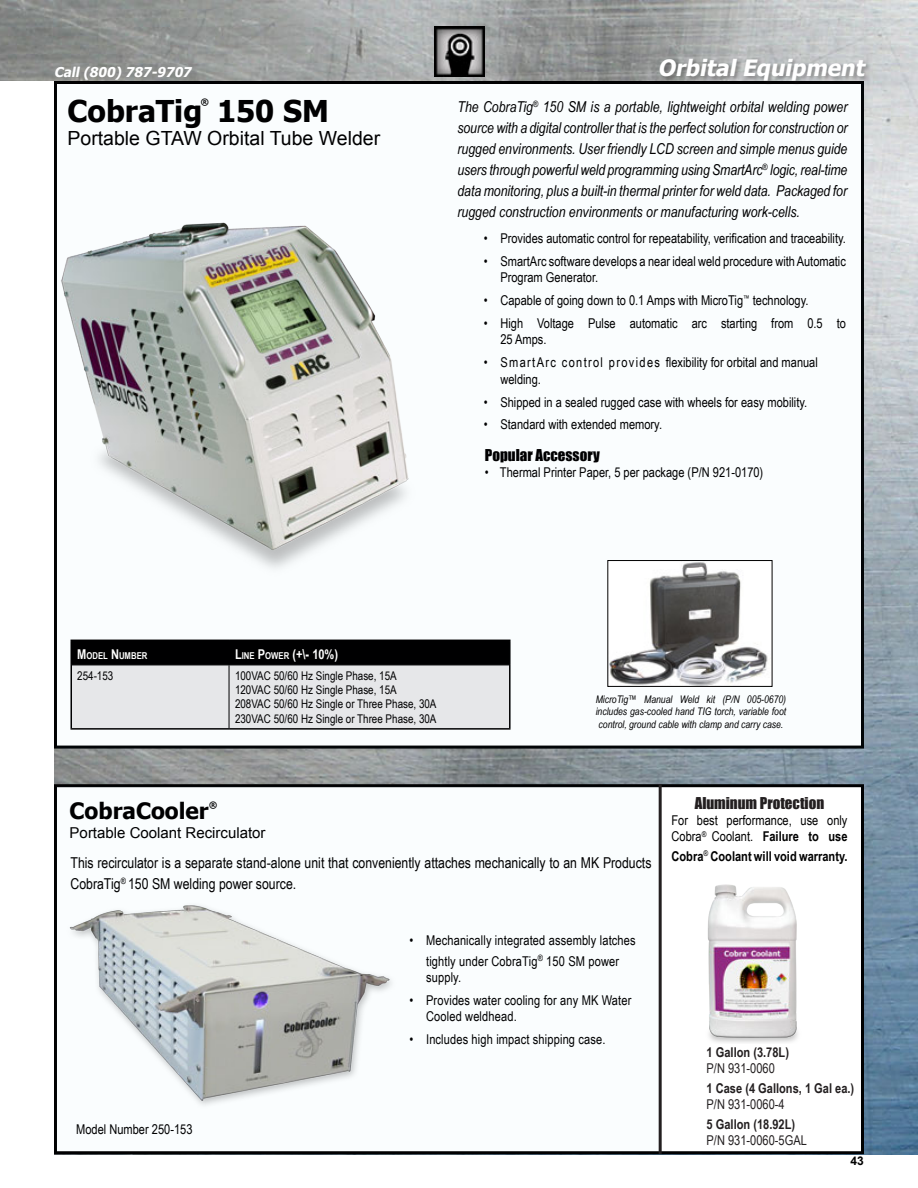
<style>
.page{position:relative;width:918px;height:1188px;background:#fff}
.page>*{position:absolute;margin:0;border:0;box-sizing:border-box;transform-origin:0 0}
.Product_Title{font:700 30px "Tahoma";color:#000001}
.t1{font:italic 700 22.5px "Tahoma";color:#fff}
.Product_Title-2{font:700 22.5px "Tahoma";color:#000001}
.Product_Sub-Title{font:19.5px "Arial";color:#000001}
.Body_text{font:italic 15px/21px "Arial Narrow";color:#000001;text-align:justify}
.Body_text-2{font:15px/21px "Arial Narrow";color:#000001}
.Product_Sub-Title-2{font:15px "Arial";color:#000001}
.t2{font:15px "Impact";color:#231f20}
.t3{font:15px "Impact";color:#000001}
.t4{font:13.5px/16.2px "Arial Narrow";color:#000001}
.t5{font:700 13.5px "Arial Narrow";color:#231f20}
.t6{font:13.5px "Arial Narrow";color:#231f20}
.t7{font:700 13.5px "Arial Narrow";color:#000001}
.t8{font:italic 700 13.5px "Tahoma";color:#fff}
.Options_Heading{font:700 13.5px "Arial Narrow";color:#fff}
.t9{font:12px "Arial Narrow";color:#000001}
.t10{font:700 12px "Arial";color:#000001}
.t11{font:italic 10.5px/12.6px "Arial Narrow";color:#000001;text-align:justify}
.Options_Heading-2{font:700 9.45px "Arial Narrow";color:#fff}
.Product_Title-3{font:700 8.7px "Tahoma";color:#000001}
.s1{font-size:13.5px}
.s2{font-size:9.45px}
.s3{font-weight:700}
</style>
<div class="page">
<img style="left:0;top:0;width:918px;height:1154px">
<div style="left:0;top:81px;width:54px;height:1107px;background:#fff"></div>
<div style="left:57px;top:84px;width:807px;height:665px;background:#fafdfe"></div>
<div style="left:659px;top:58px;width:213px;height:28px;background:#231f20;opacity:.35"></div>
<img style="left:51px;top:200px;width:358px;height:377px">
<img style="left:434px;top:27px;width:1px;height:50px">
<img style="left:609px;top:562px;width:159px;height:123px">
<div style="left:607px;top:560px;width:165px;height:127px;border:1px solid #000001"></div>
<div style="left:54px;top:784px;width:810px;height:370px;background:#fff;border:3px solid #000001"></div>
<div style="left:57px;top:787px;width:602px;height:364px;background:#fafdfe"></div>
<hr style="left:659px;top:784px;width:3px;height:370px;background:#231f20">
<svg style="left:71px;top:640px;width:438px;height:88px;background:#a4a5a6"></svg>
<hr style="left:229px;top:640px;width:282px;height:1px;background:#000001">
<hr style="left:509px;top:641px;width:2px;height:24px;background:#000001">
<hr style="left:71px;top:665px;width:1px;height:63px;background:#000001">
<hr style="left:509px;top:665px;width:2px;height:63px;background:#000001">
<hr style="left:71px;top:728px;width:158px;height:2px;background:#000001">
<hr style="left:229px;top:728px;width:282px;height:2px;background:#000001">
<img style="left:435px;top:27px;width:49px;height:50px">
<img style="left:708px;top:884px;width:90px;height:159px">
<img style="left:69px;top:905px;width:322px;height:200px">
<p class="t8" style="left:54px;top:62px;width:142px">Call (800) 787-9707</p>
<h2 class="t1" style="left:658px;top:52px;width:213px">Orbital Equipment</h2>
<p class="Body_text" style="left:457px;top:96px;width:392px">The CobraTig<sup>®</sup> 150 SM is a portable, lightweight orbital welding power source with a digital controller that is the perfect solution for construction or rugged environments. User friendly LCD screen and simple menus guide users through powerful weld programming using SmartArc<sup>®</sup> logic, real-time data monitoring, plus a built-in thermal printer for weld data. Packaged for rugged construction environments or manufacturing work-cells.</p>
<p class="t4" style="left:484px;top:230px;width:364px">• Provides automatic control for repeatability, verification and traceability.</p>
<p class="t4" style="left:500px;top:253px;width:347px;text-indent:-16px">• SmartArc software develops a near ideal weld procedure with Automatic<br>Program Generator.</p>
<p class="t4" style="left:484px;top:292px;width:326px">• Capable of going down to 0.1 Amps with MicroTig<sup>™</sup> technology.</p>
<p class="t4" style="left:500px;top:315px;width:347px;text-indent:-16px">• High Voltage Pulse automatic arc starting from 0.5 to<br>25 Amps.</p>
<p class="t4" style="left:500px;top:354px;width:319px;text-indent:-16px">• SmartArc control provides flexibility for orbital and manual welding.</p>
<p class="t4" style="left:484px;top:393px;width:325px">• Shipped in a sealed rugged case with wheels for easy mobility.</p>
<p class="t4" style="left:484px;top:416px;width:180px">• Standard with extended memory.</p>
<p class="Product_Title" style="left:68px;top:90px;width:136px">CobraTig</p>
<p class="Product_Title-3" style="left:201px;top:95px;width:10px">®</p>
<p class="Product_Title" style="left:217px;top:90px;width:113px">150 SM</p>
<p class="Product_Sub-Title" style="left:68px;top:125px;width:314px">Portable GTAW Orbital Tube Welder</p>
<p class="t3" style="left:485px;top:443px;width:116px">Popular Accessory</p>
<p class="t4" style="left:485px;top:464px;width:280px">• Thermal Printer Paper, 5 per package (P/N 921-0170)</p>
<p class="Options_Heading-2" style="left:77px;top:648px;width:72px"><span class="s1">M</span>ODEL <span class="s1">N</span> UMBER</p>
<p class="Options_Heading" style="left:235px;top:644px;width:105px">L<span class="s2">INE</span> P<span class="s2">OWER</span> (+\- 10%)</p>
<p class="t9" style="left:77px;top:667px;width:38px">254-153</p>
<p class="t9" style="left:235px;top:667px;width:163px">100VAC 50/60 Hz Single Phase, 15A</p>
<p class="t9" style="left:235px;top:681px;width:163px">120VAC 50/60 Hz Single Phase, 15A</p>
<p class="t9" style="left:235px;top:695px;width:203px">208VAC 50/60 Hz Single or Three Phase, 30A</p>
<p class="t9" style="left:235px;top:710px;width:203px">230VAC 50/60 Hz Single or Three Phase, 30A</p>
<p class="t11" style="left:596px;top:692px;width:192px">MicroTig™ Manual Weld kit (P/N 005-0670) includes gas-cooled hand TIG torch, variable foot control, ground cable with clamp and carry case.</p>
<p class="Product_Title-2" style="left:70px;top:795px;width:141px">CobraCooler</p>
<p class="Product_Title-3" style="left:209px;top:798px;width:10px">®</p>
<p class="Product_Sub-Title-2" style="left:70px;top:823px;width:197px">Portable Coolant Recirculator</p>
<p class="Body_text-2" style="left:70px;top:851px;width:583px">This recirculator is a separate stand-alone unit that conveniently attaches mechanically to an MK Products<br>CobraTig<sup>®</sup> 150 SM welding power source.</p>
<p class="t4" style="left:76px;top:1120px;width:118px">Model Number 250-153</p>
<p class="t4" style="left:410px;top:929px;width:228px;line-height:21px;text-align:center">• Mechanically integrated assembly latches tightly under CobraTig<sup>®</sup> 150 SM power</p>
<p class="t4" style="left:426px;top:968px;width:37px">supply.</p>
<p class="t4" style="left:426px;top:991px;width:207px;text-indent:-16px">• Provides water cooling for any MK Water<br>Cooled weldhead.</p>
<p class="t4" style="left:410px;top:1031px;width:197px">• Includes high impact shipping case.</p>
<p class="t2" style="left:695px;top:791px;width:131px">Aluminum Protection</p>
<p class="t4" style="left:672px;top:812px;width:177px">For best performance, use only<br>Cobra<sup>®</sup> Coolant. <span class="s3">Failure to use</span></p>
<p class="t7" style="left:672px;top:846px;width:177px">Cobra<sup>®</sup> Coolant will void warranty.</p>
<p class="t5" style="left:707px;top:1042px;width:84px">1 Gallon (3.78L)</p>
<p class="t6" style="left:707px;top:1059px;width:70px">P/N 931-0060</p>
<p class="t5" style="left:707px;top:1078px;width:149px">1 Case (4 Gallons, 1 Gal ea.)</p>
<p class="t6" style="left:707px;top:1095px;width:80px">P/N 931-0060-4</p>
<p class="t5" style="left:707px;top:1114px;width:90px">5 Gallon (18.92L)</p>
<p class="t6" style="left:707px;top:1131px;width:102px">P/N 931-0060-5GAL</p>
<p class="t10" style="left:851px;top:1153px;width:15px">43</p>
</div>
